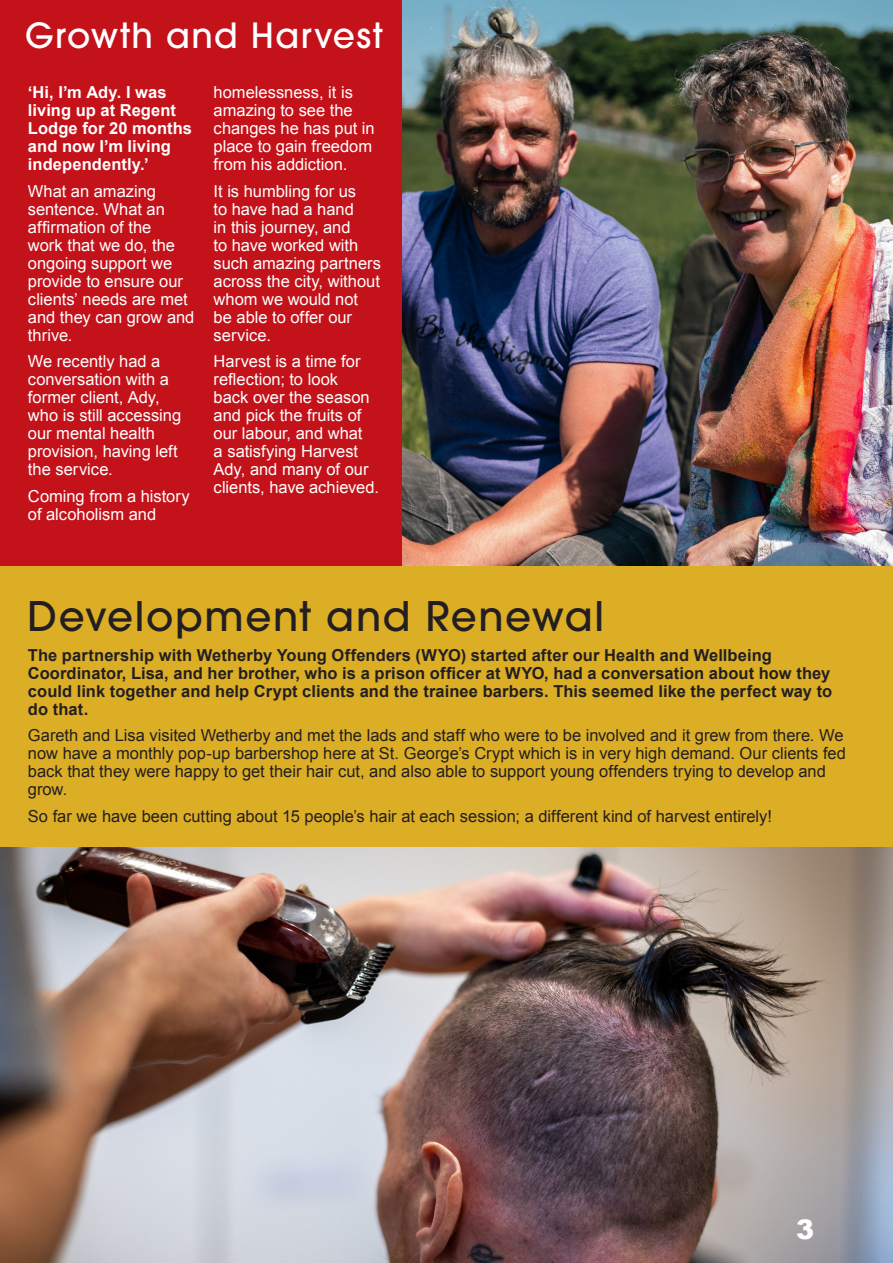
<style>
.page{position:relative;width:893px;height:1263px;background:#fff}
.page>*{position:absolute;margin:0;border:0;box-sizing:border-box;transform-origin:0 0}
.t1{font:500 40.5px "ITC Avant Garde Pro";letter-spacing:.04em;color:#231f20}
.t2{font:500 34.5px "ITC Avant Garde Pro";letter-spacing:.045em;color:#fff}
.t3{font:900 27px "Arial";color:#fff}
.IN_BRIEF_HEADER{font:16.5px/18px "Arial";color:#fff}
.IN_BRIEF_HEADER-2{font:16.5px/18px "Arial";color:#231f20}
.IN_BRIEF_HEADER-3{font:700 16.5px/18px "Arial";letter-spacing:.005em;color:#231f20}
.IN_BRIEF_HEADER-4{font:700 16.5px/18px "Arial";letter-spacing:.005em;color:#fff}
</style>
<div class="page">
<div style="left:0;top:566px;width:893px;height:697px;background:#dcae26"></div>
<div style="left:0;top:0;width:893px;height:566px;background:#c4121a"></div>
<img style="left:403px;top:0;width:490px;height:566px">
<img style="left:0;top:848px;width:893px;height:415px">
<p class="t2" style="left:25px;top:14px;width:359px">Growth and Harvest</p>
<p class="IN_BRIEF_HEADER-4" style="left:28px;top:84px;width:166px">‘Hi, I’m Ady. I was living up at Regent<br>Lodge for 20 months and now I’m living independently.’</p>
<p class="IN_BRIEF_HEADER" style="left:28px;top:182px;width:168px">What an amazing sentence. What an affirmation of the<br>work that we do, the ongoing support we provide to ensure our clients’ needs are met and they can grow and thrive.</p>
<p class="IN_BRIEF_HEADER" style="left:28px;top:353px;width:155px">We recently had a conversation with a former client, Ady, who is still accessing our mental health provision, having left the service.</p>
<p class="IN_BRIEF_HEADER" style="left:28px;top:487px;width:163px">Coming from a history of alcoholism and</p>
<p class="IN_BRIEF_HEADER" style="left:214px;top:84px;width:163px">homelessness, it is amazing to see the changes he has put in place to gain freedom from his addiction.</p>
<p class="IN_BRIEF_HEADER" style="left:214px;top:182px;width:169px">It is humbling for us<br>to have had a hand<br>in this journey, and<br>to have worked with such amazing partners across the city, without whom we would not<br>be able to offer our service.</p>
<p class="IN_BRIEF_HEADER" style="left:214px;top:353px;width:167px">Harvest is a time for reflection; to look<br>back over the season and pick the fruits of our labour, and what<br>a satisfying Harvest<br>Ady, and many of our clients, have achieved.</p>
<p class="t1" style="left:28px;top:590px;width:578px">Development and Renewal</p>
<p class="IN_BRIEF_HEADER-3" style="left:28px;top:646px;width:806px">The partnership with Wetherby Young Offenders (WYO) started after our Health and Wellbeing Coordinator, Lisa, and her brother, who is a prison officer at WYO, had a conversation about how they could link together and help Crypt clients and the trainee barbers. This seemed like the perfect way to do that.</p>
<p class="IN_BRIEF_HEADER-2" style="left:28px;top:726px;width:819px">Gareth and Lisa visited Wetherby and met the lads and staff who were to be involved and it grew from there. We now have a monthly pop-up barbershop here at St. George’s Crypt which is in very high demand. Our clients fed back that they were happy to get their hair cut, and also able to support young offenders trying to develop and grow.</p>
<p class="IN_BRIEF_HEADER-2" style="left:28px;top:807px;width:745px">So far we have been cutting about 15 people’s hair at each session; a different kind of harvest entirely!</p>
<p class="t3" style="left:796px;top:1210px;width:20px">3</p>
</div>
